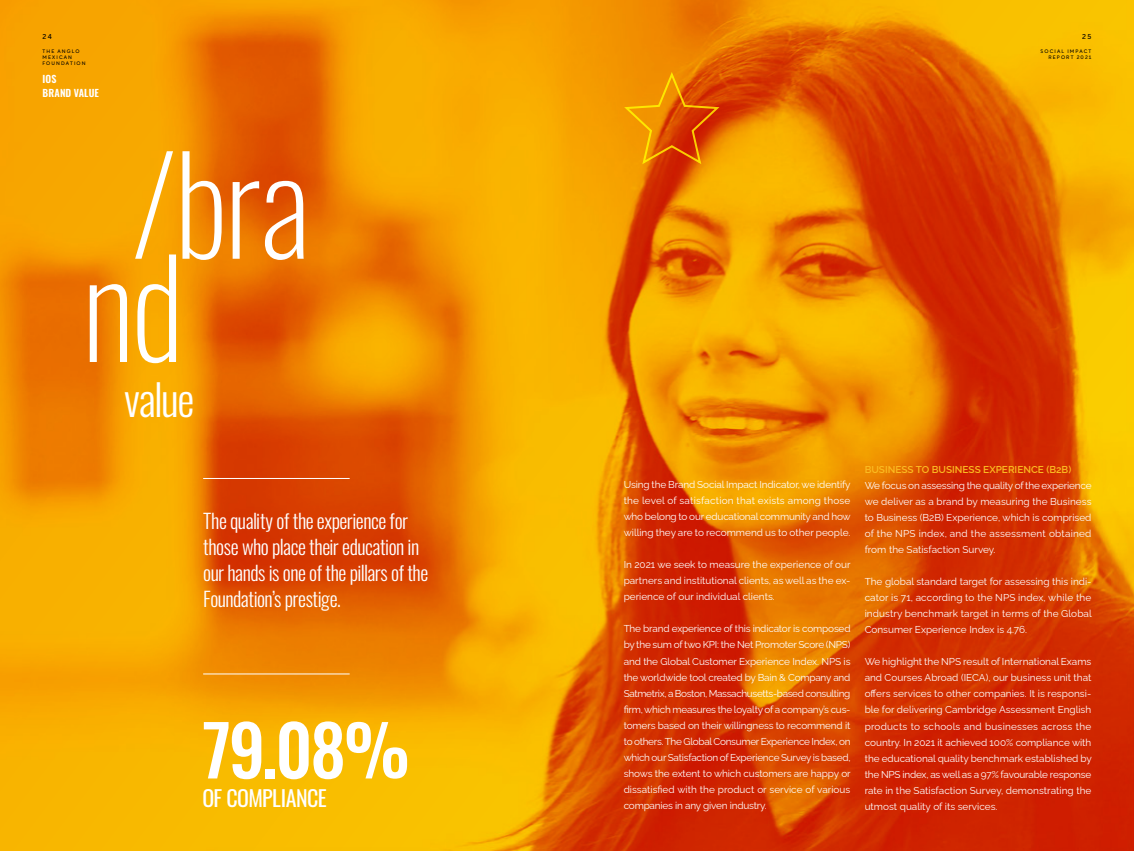
<style>
.page{position:relative;width:1134px;height:851px;background:#fff}
.page>*{position:absolute;margin:0;border:0;box-sizing:border-box;transform-origin:0 0}
.t1{font:200 132.6px/103.2px "Oswald";color:#fff}
.t2{font:500 69.6px "Oswald";color:#fff}
.t3{font:300 42.9px "Oswald";letter-spacing:-.035em;color:#fff}
.t4{font:22px "Oswald";letter-spacing:-.025em;color:#fff}
.t5{font:300 20px/26px "Oswald";letter-spacing:-.025em;color:#fff}
.t6{font:10px/16px "Raleway";color:#fff;text-align:justify}
.t7{font:600 10px "Raleway";color:#fbbb21}
.t8{font:600 10px/14px "Oswald";letter-spacing:.01em;color:#fff}
.t9{font:7px "Rotunda";color:#000}
.t10{font:5px/6px "Rotunda";letter-spacing:.225em;color:#000}
</style>
<div class="page">
<img style="left:0;top:0;width:1134px;height:850px">
<hr style="left:203px;top:478px;width:147px;height:1px;background:#fff">
<svg style="left:622px;top:72px;width:100px;height:93px"></svg>
<hr style="left:203px;top:673px;width:147px;height:1px;background:#fff">
<p class="t9" style="left:43px;top:31px;width:11px">24</p>
<p class="t9" style="left:1082px;top:31px;width:11px">25</p>
<p class="t10" style="left:43px;top:48px;width:45px">THE ANGLO<br>MEXICAN<br>FOUNDATION</p>
<p class="t10" style="left:1040px;top:48px;width:52px;text-align:right">SOCIAL IMPACT<br>REPORT 2021</p>
<p class="t8" style="left:43px;top:71px;width:58px">IOS<br>BRAND VALUE</p>
<h1 class="t1" style="left:82px;top:140px;width:229px;text-indent:50px">/bra nd</h1>
<h3 class="t3" style="left:124px;top:361px;width:72px">value</h3>
<h3 class="t5" style="left:203px;top:506px;width:227px">The quality of the experience for those who place their education in our hands is one of the pillars of the<br>Foundation’s prestige.</h3>
<h2 class="t2" style="left:202px;top:688px;width:209px">79.08%</h2>
<h3 class="t4" style="left:202px;top:778px;width:126px">OF COMPLIANCE</h3>
<p class="t6" style="left:624px;top:475px;width:229px">Using the Brand Social Impact Indicator, we identify the level of satisfaction that exists among those who belong to our educational community and how willing they are to recommend us to other people.</p>
<p class="t6" style="left:624px;top:555px;width:229px">In 2021 we seek to measure the experience of our partners and institutional clients, as well as the ex&shy;perience of our individual clients.</p>
<p class="t6" style="left:624px;top:619px;width:228px">The brand experience of this indicator is composed by the sum of two KPI: the Net Promoter Score (NPS) and the Global Customer Experience Index. NPS is the worldwide tool created by Bain &amp; Company and Satmetrix, a Boston, Massachusetts-based consulting firm, which measures the loyalty of a company’s cus&shy;tomers based on their willingness to recommend it to others. The Global Consumer Experience Index, on which our Satisfaction of Experience Survey is based, shows the extent to which customers are happy or dissatisfied with the product or service of various companies in any given industry.</p>
<p class="t7" style="left:865px;top:461px;width:208px">BUSINESS TO BUSINESS EXPERIENCE (B2B)</p>
<p class="t6" style="left:865px;top:476px;width:228px">We focus on assessing the quality of the experience we deliver as a brand by measuring the Business to Business (B2B) Experience, which is comprised of the NPS index, and the assessment obtained from the Satisfaction Survey.</p>
<p class="t6" style="left:865px;top:572px;width:229px">The global standard target for assessing this indi&shy;cator is 71, according to the NPS index, while the industry benchmark target in terms of the Global Consumer Experience Index is 4.76.</p>
<p class="t6" style="left:865px;top:652px;width:229px">We highlight the NPS result of International Exams and Courses Abroad (IECA), our business unit that offers services to other companies. It is responsi&shy;ble for delivering Cambridge Assessment English products to schools and businesses across the country. In 2021 it achieved 100% compliance with the educational quality benchmark established by the NPS index, as well as a 97% favourable response rate in the Satisfaction Survey, demonstrating the utmost quality of its services.</p>
</div>
